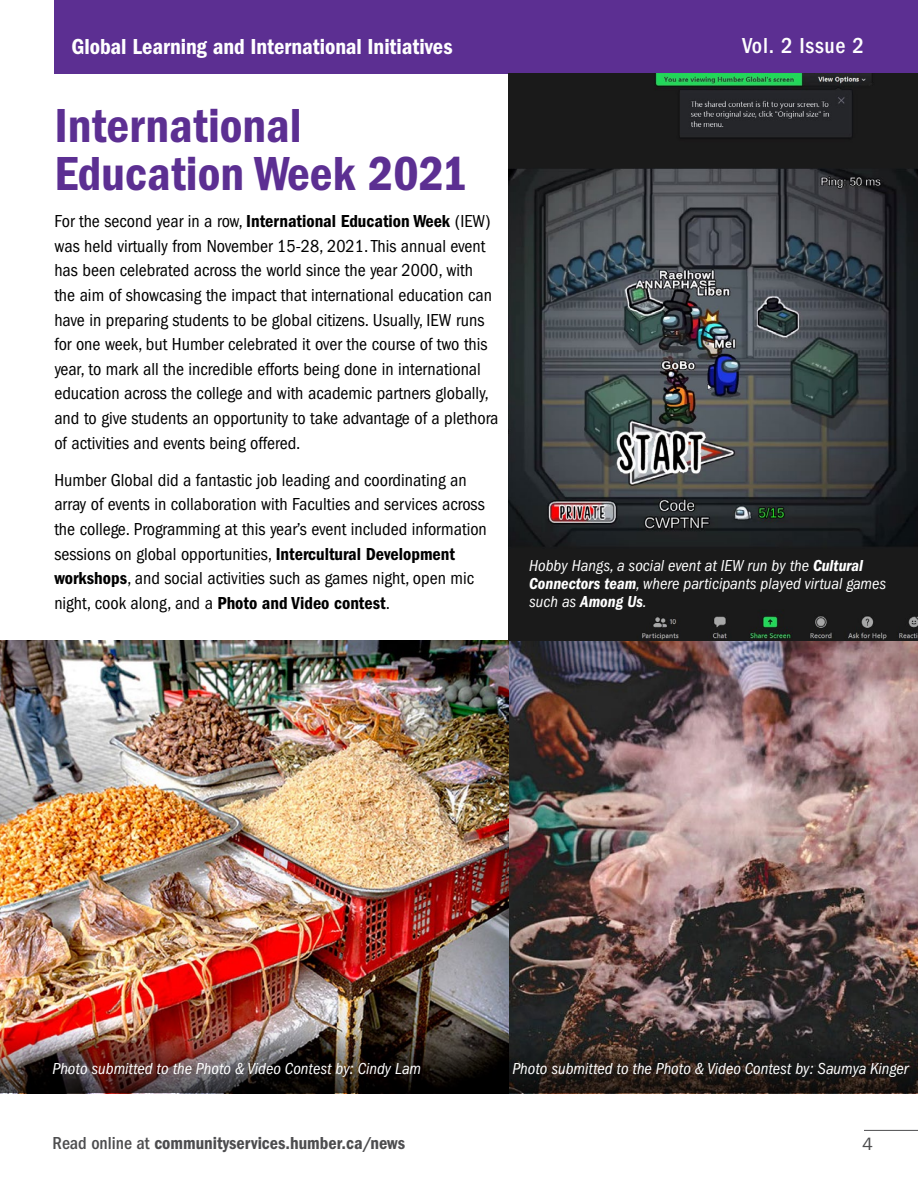
<style>
.page{position:relative;width:918px;height:1188px;background:#fff}
.page>*{position:absolute;margin:0;border:0;box-sizing:border-box;transform-origin:0 0}
.Body_copy_-_p{font:49.5px/48px "ITC Franklin Gothic Std Dm Cd";color:#5c2f92}
.t1{font:22.5px "ITC Franklin Gothic Std Dm Cd";letter-spacing:-.005em;color:#fff}
.t2{font:500 condensed 22.5px "ITC Franklin Gothic Std";letter-spacing:.03em;color:#fff}
.Body_copy_-_p-2{font:condensed 18px/24.6px "ITC Franklin Gothic Std";color:#000}
.t3{font:18px "ITC Franklin Gothic Std Dm Cd";color:#4d4d4f}
.t4{font:18px "ITC Franklin Gothic Std";color:#4d4d4f}
.Photo_Caption{font:italic condensed 16.5px/18px "ITC Franklin Gothic Std";color:#fff}
.s1{font-family:"ITC Franklin Gothic Std Dm Cd";font-stretch:normal}
.s2{font-family:"ITC Franklin Gothic Std Dm Cd It";font-style:normal;font-stretch:normal}
.s3{font-family:"ITC Franklin Gothic Std";font-weight:500;font-stretch:condensed}
</style>
<div class="page">
<hr style="left:864px;top:1130px;width:54px;height:1px;background:#4d4d4f">
<div style="left:54px;top:0;width:864px;height:74px;background:#5c2f92"></div>
<img style="left:0;top:640px;width:918px;height:360px">
<img style="left:509px;top:74px;width:409px;height:566px">
<img style="left:0;top:1000px;width:918px;height:93px">
<p class="t1" style="left:71px;top:34px;width:383px">Global Learning and International Initiatives</p>
<p class="t2" style="left:742px;top:32px;width:123px">Vol. 2 Issue 2</p>
<p class="Body_copy_-_p" style="left:54px;top:102px;width:414px">International<br>Education Week 2021</p>
<p class="Body_copy_-_p-2" style="left:54px;top:209px;width:446px">For the second year in a row, <span class="s1">International Education Week</span> (IEW) was held virtually from November 15-28, 2021. This annual event has been celebrated across the world since the year 2000, with<br>the aim of showcasing the impact that international education can have in preparing students to be global citizens. Usually, IEW runs for one week, but Humber celebrated it over the course of two this year, to mark all the incredible efforts being done in international education across the college and with academic partners globally, and to give students an opportunity to take advantage of a plethora of activities and events being offered.</p>
<p class="Body_copy_-_p-2" style="left:54px;top:468px;width:434px">Humber Global did a fantastic job leading and coordinating an array of events in collaboration with Faculties and services across the college. Programming at this year’s event included information sessions on global opportunities, <span class="s1">Intercultural Development workshops</span>, and social activities such as games night, open mic night, cook along, and a <span class="s1">Photo and Video contest</span>.</p>
<p class="Photo_Caption" style="left:529px;top:556px;width:358px">Hobby Hangs, a social event at IEW run by the <span class="s2">Cultural<br>Connectors team</span>, where participants played virtual games such as <span class="s2">Among Us</span>.</p>
<p class="Photo_Caption" style="left:52px;top:1060px;width:370px">Photo submitted to the Photo &amp; Video Contest by: Cindy Lam</p>
<p class="Photo_Caption" style="left:512px;top:1060px;width:397px">Photo submitted to the Photo &amp; Video Contest by: Saumya Kinger</p>
<p class="t3" style="left:53px;top:1133px;width:354px"><span class="s3">Read online at</span> communityservices.humber.ca/news</p>
<p class="t4" style="left:862px;top:1134px;width:12px">4</p>
</div>
